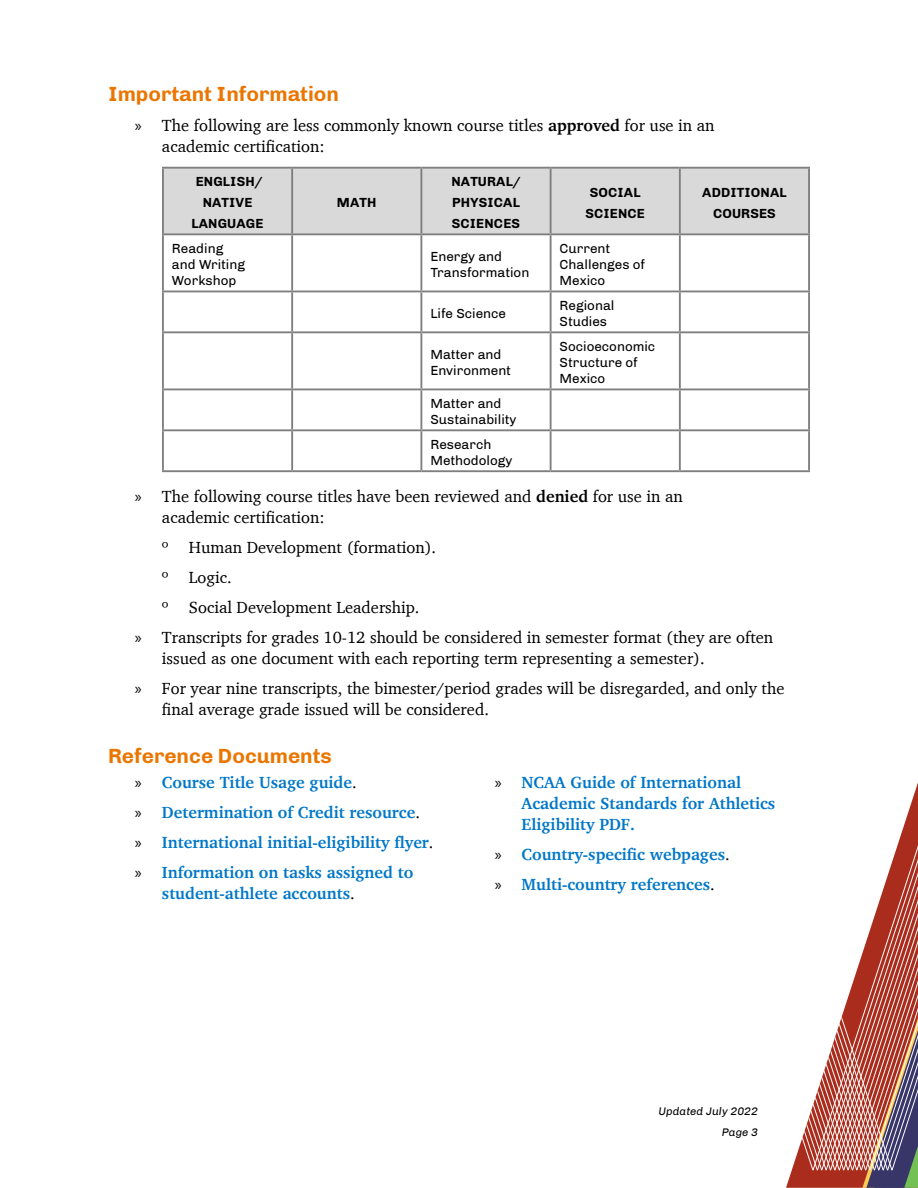
<style>
.page{position:relative;width:918px;height:1188px;background:#fff}
.page>*{position:absolute;margin:0;border:0;box-sizing:border-box;transform-origin:0 0}
.t1{font:700 21px "Chivo";color:#ea7600}
.t2{font:16.5px/21px "Charter";color:#000}
.t3{font:700 16.5px/30px "Charter";color:#0077c8}
.t4{font:13.5px/16.2px "Chivo";color:#000}
.t5{font:700 13.5px/21px "Chivo";letter-spacing:.01em;color:#000;text-align:center}
.t6{font:italic 11.25px/21px "Chivo";color:#000;text-align:right}
.s1{font-family:"Myriad Pro"}
.s2{font-weight:700}
.s3{font-family:"Myriad Pro";font-weight:400;color:#000}
.s4{font-weight:400;color:#000}
</style>
<div class="page">
<svg style="left:786px;top:782px;width:132px;height:406px"></svg>
<div style="left:164px;top:169px;width:644px;height:64px;background:#d9d9d9"></div>
<hr style="left:162px;top:167px;width:130px;height:2px;background:#7f7f7f">
<hr style="left:162px;top:169px;width:2px;height:64px;background:#7f7f7f">
<hr style="left:292px;top:167px;width:129px;height:2px;background:#7f7f7f">
<hr style="left:421px;top:167px;width:130px;height:2px;background:#7f7f7f">
<hr style="left:551px;top:167px;width:129px;height:2px;background:#7f7f7f">
<hr style="left:680px;top:167px;width:130px;height:2px;background:#7f7f7f">
<hr style="left:808px;top:169px;width:2px;height:64px;background:#7f7f7f">
<hr style="left:162px;top:233px;width:130px;height:2px;background:#7f7f7f">
<hr style="left:292px;top:233px;width:129px;height:2px;background:#7f7f7f">
<hr style="left:421px;top:233px;width:130px;height:2px;background:#7f7f7f">
<hr style="left:551px;top:233px;width:129px;height:2px;background:#7f7f7f">
<hr style="left:680px;top:233px;width:130px;height:2px;background:#7f7f7f">
<hr style="left:162px;top:291px;width:130px;height:1px;background:#7f7f7f">
<hr style="left:162px;top:292px;width:2px;height:39px;background:#7f7f7f">
<hr style="left:292px;top:291px;width:129px;height:1px;background:#7f7f7f">
<hr style="left:421px;top:291px;width:130px;height:1px;background:#7f7f7f">
<hr style="left:551px;top:291px;width:129px;height:1px;background:#7f7f7f">
<hr style="left:680px;top:291px;width:130px;height:1px;background:#7f7f7f">
<hr style="left:679px;top:292px;width:2px;height:39px;background:#7f7f7f">
<hr style="left:808px;top:292px;width:2px;height:39px;background:#7f7f7f">
<hr style="left:162px;top:331px;width:130px;height:2px;background:#7f7f7f">
<hr style="left:162px;top:333px;width:2px;height:55px;background:#7f7f7f">
<hr style="left:292px;top:331px;width:129px;height:2px;background:#7f7f7f">
<hr style="left:421px;top:331px;width:130px;height:2px;background:#7f7f7f">
<hr style="left:551px;top:331px;width:129px;height:2px;background:#7f7f7f">
<hr style="left:680px;top:331px;width:130px;height:2px;background:#7f7f7f">
<hr style="left:679px;top:333px;width:2px;height:55px;background:#7f7f7f">
<hr style="left:808px;top:333px;width:2px;height:55px;background:#7f7f7f">
<hr style="left:162px;top:388px;width:130px;height:2px;background:#7f7f7f">
<hr style="left:292px;top:388px;width:129px;height:2px;background:#7f7f7f">
<hr style="left:421px;top:388px;width:130px;height:2px;background:#7f7f7f">
<hr style="left:551px;top:388px;width:129px;height:2px;background:#7f7f7f">
<hr style="left:680px;top:388px;width:130px;height:2px;background:#7f7f7f">
<hr style="left:291px;top:169px;width:2px;height:64px;background:#7f7f7f">
<hr style="left:420px;top:169px;width:2px;height:64px;background:#7f7f7f">
<hr style="left:550px;top:169px;width:2px;height:64px;background:#7f7f7f">
<hr style="left:679px;top:169px;width:2px;height:64px;background:#7f7f7f">
<hr style="left:162px;top:235px;width:2px;height:56px;background:#7f7f7f">
<hr style="left:291px;top:235px;width:2px;height:56px;background:#7f7f7f">
<hr style="left:420px;top:235px;width:2px;height:56px;background:#7f7f7f">
<hr style="left:550px;top:235px;width:2px;height:56px;background:#7f7f7f">
<hr style="left:679px;top:235px;width:2px;height:56px;background:#7f7f7f">
<hr style="left:808px;top:235px;width:2px;height:56px;background:#7f7f7f">
<hr style="left:291px;top:292px;width:2px;height:39px;background:#7f7f7f">
<hr style="left:420px;top:292px;width:2px;height:39px;background:#7f7f7f">
<hr style="left:550px;top:292px;width:2px;height:39px;background:#7f7f7f">
<hr style="left:291px;top:333px;width:2px;height:55px;background:#7f7f7f">
<hr style="left:420px;top:333px;width:2px;height:55px;background:#7f7f7f">
<hr style="left:550px;top:333px;width:2px;height:55px;background:#7f7f7f">
<hr style="left:162px;top:390px;width:2px;height:39px;background:#7f7f7f">
<hr style="left:291px;top:390px;width:2px;height:39px;background:#7f7f7f">
<hr style="left:420px;top:390px;width:2px;height:39px;background:#7f7f7f">
<hr style="left:550px;top:390px;width:2px;height:39px;background:#7f7f7f">
<hr style="left:679px;top:390px;width:2px;height:39px;background:#7f7f7f">
<hr style="left:808px;top:390px;width:2px;height:39px;background:#7f7f7f">
<hr style="left:162px;top:429px;width:130px;height:2px;background:#7f7f7f">
<hr style="left:162px;top:431px;width:2px;height:39px;background:#7f7f7f">
<hr style="left:292px;top:429px;width:129px;height:2px;background:#7f7f7f">
<hr style="left:291px;top:431px;width:2px;height:39px;background:#7f7f7f">
<hr style="left:421px;top:429px;width:130px;height:2px;background:#7f7f7f">
<hr style="left:420px;top:431px;width:2px;height:39px;background:#7f7f7f">
<hr style="left:551px;top:429px;width:129px;height:2px;background:#7f7f7f">
<hr style="left:550px;top:431px;width:2px;height:39px;background:#7f7f7f">
<hr style="left:680px;top:429px;width:130px;height:2px;background:#7f7f7f">
<hr style="left:679px;top:431px;width:2px;height:39px;background:#7f7f7f">
<hr style="left:808px;top:431px;width:2px;height:39px;background:#7f7f7f">
<hr style="left:162px;top:470px;width:130px;height:2px;background:#7f7f7f">
<hr style="left:292px;top:470px;width:129px;height:2px;background:#7f7f7f">
<hr style="left:421px;top:470px;width:130px;height:2px;background:#7f7f7f">
<hr style="left:551px;top:470px;width:129px;height:2px;background:#7f7f7f">
<hr style="left:680px;top:470px;width:130px;height:2px;background:#7f7f7f">
<p class="t1" style="left:108px;top:81px;width:233px">Important Information</p>
<p class="t2" style="left:162px;top:114px;width:554px;text-indent:-27px"><span class="s1">»</span> The following are less commonly known course titles <span class="s2">approved</span> for use in an academic certification:</p>
<p class="t5" style="left:192px;top:171px;width:74px">ENGLISH/<br>NATIVE<br>LANGUAGE</p>
<p class="t5" style="left:451px;top:171px;width:71px;text-align:justify">NATURAL/ PHYSICAL SCIENCES</p>
<p class="t5" style="left:585px;top:182px;width:61px">SOCIAL<br>SCIENCE</p>
<p class="t5" style="left:702px;top:182px;width:86px">ADDITIONAL<br>COURSES</p>
<p class="t5" style="left:337px;top:192px;width:41px">MATH</p>
<p class="t4" style="left:172px;top:240px;width:75px">Reading and Writing<br>Workshop</p>
<p class="t4" style="left:430px;top:249px;width:101px">Energy and<br>Transformation</p>
<p class="t4" style="left:560px;top:240px;width:87px">Current<br>Challenges of<br>Mexico</p>
<p class="t4" style="left:430px;top:306px;width:77px">Life Science</p>
<p class="t4" style="left:560px;top:298px;width:56px">Regional<br>Studies</p>
<p class="t4" style="left:430px;top:347px;width:82px">Matter and<br>Environment</p>
<p class="t4" style="left:560px;top:338px;width:97px">Socioeconomic<br>Structure of<br>Mexico</p>
<p class="t4" style="left:430px;top:395px;width:88px">Matter and<br>Sustainability</p>
<p class="t4" style="left:430px;top:436px;width:84px">Research<br>Methodology</p>
<p class="t2" style="left:162px;top:486px;width:522px;text-indent:-27px"><span class="s1">»</span> The following course titles have been reviewed and <span class="s2">denied</span> for use in an academic certification:</p>
<p class="t2" style="left:162px;top:537px;width:276px">º Human Development (formation).</p>
<p class="t2" style="left:162px;top:567px;width:71px">º Logic.</p>
<p class="t2" style="left:162px;top:597px;width:259px">º Social Development Leadership.</p>
<p class="t2" style="left:135px;top:627px;width:640px"><span class="s1">»</span> Transcripts for grades 10-12 should be considered in semester format (they are often</p>
<p class="t2" style="left:135px;top:643px;width:651px;line-height:30px;text-indent:27px">issued as one document with each reporting term representing a semester).<br><span class="s1">»</span> For year nine transcripts, the bimester/period grades will be disregarded, and only the</p>
<p class="t2" style="left:162px;top:699px;width:328px">final average grade issued will be considered.</p>
<p class="t1" style="left:108px;top:744px;width:225px">Reference Documents</p>
<p class="t3" style="left:135px;top:767px;width:300px"><span class="s3">»</span> Course Title Usage guide<span class="s4">.<br></span><span class="s3">»</span> Determination of Credit resource<span class="s4">.<br></span><span class="s3">»</span> International initial-eligibility flyer<span class="s4">. </span><span class="s3">»</span> Information on tasks assigned to</p>
<p class="t3" style="left:162px;top:878px;width:194px">student-athlete accounts<span class="s4">.</span></p>
<p class="t3" style="left:522px;top:772px;width:255px;line-height:21px;text-indent:-27px"><span class="s3">»</span> NCAA Guide of International<br>Academic Standards for Athletics<br>Eligibility PDF.</p>
<p class="t3" style="left:495px;top:839px;width:237px"><span class="s3">»</span> Country-specific webpages<span class="s4">. </span><span class="s3">»</span> Multi-country references<span class="s4">.</span></p>
<p class="t6" style="left:658px;top:1101px;width:101px">Updated July 2022<br>Page 3</p>
</div>
